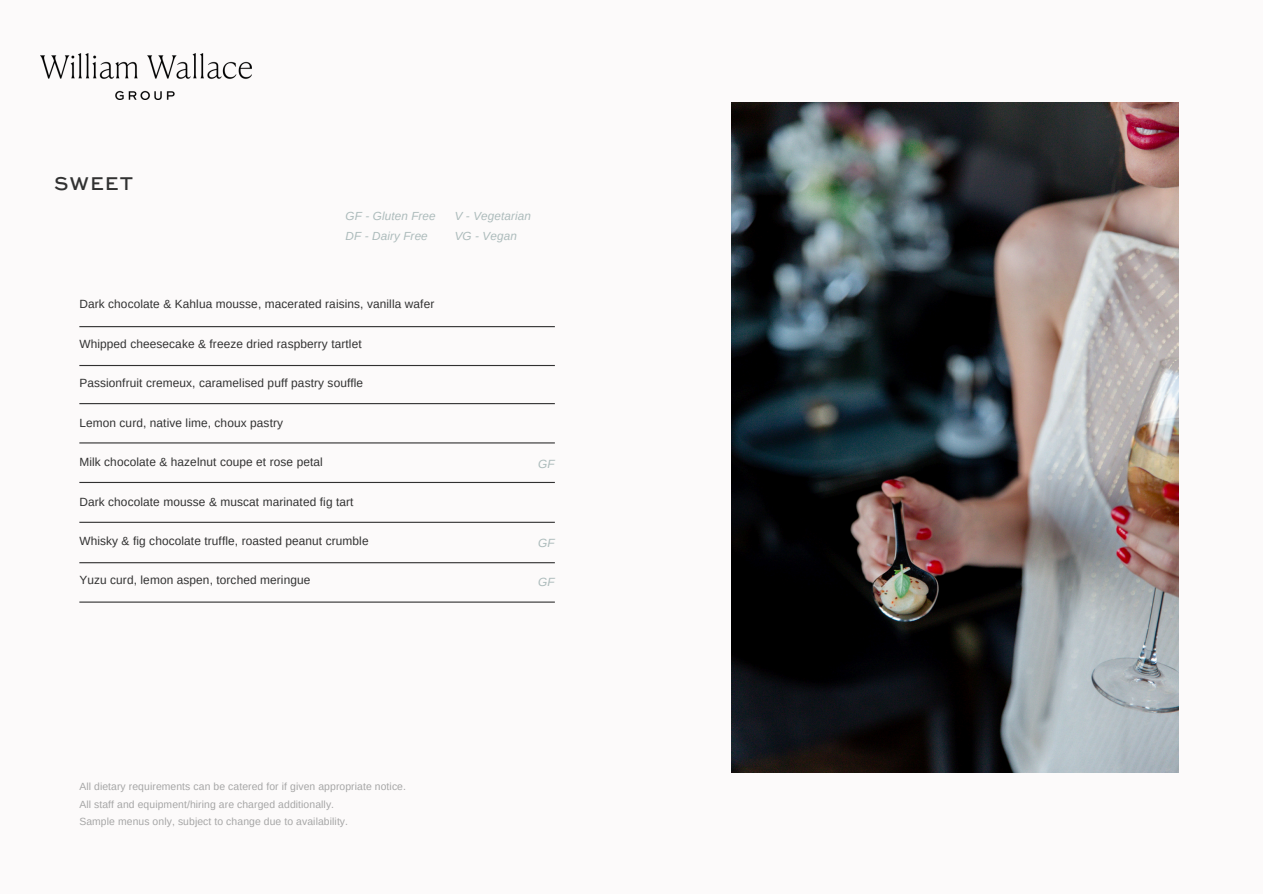
<style>
.page{position:relative;width:1263px;height:894px;background:#fff}
.page>*{position:absolute;margin:0;border:0;box-sizing:border-box;transform-origin:0 0}
.t1{font:500 19.5px "Sweet Sans Pro";letter-spacing:.045em;color:#313131}
.t2{font:11.85px "Arimo";letter-spacing:.01em;color:#313131}
.t3{font:italic 11.85px "Arimo";color:#acbbbb}
.t4{font:italic 11.7px/19.5px "Arimo";letter-spacing:.01em;color:#acbbbb}
.t5{font:10.35px "Arimo";letter-spacing:.01em;color:#a6a6a6}
</style>
<div class="page">
<div style="left:0;top:0;width:1263px;height:893px;background:#fcfafa"></div>
<img style="left:41px;top:53px;width:210px;height:46px">
<img style="left:731px;top:103px;width:447px;height:669px">
<hr style="left:79px;top:326px;width:476px;height:1px;background:#313131">
<hr style="left:79px;top:365px;width:476px;height:1px;background:#313131">
<hr style="left:79px;top:403px;width:476px;height:1px;background:#313131">
<hr style="left:79px;top:442px;width:476px;height:1px;background:#313131">
<hr style="left:79px;top:481px;width:476px;height:2px;background:#313131">
<hr style="left:79px;top:521px;width:476px;height:1px;background:#313131">
<hr style="left:79px;top:562px;width:476px;height:1px;background:#313131">
<hr style="left:79px;top:601px;width:476px;height:1px;background:#313131">
<h3 class="t1" style="left:54px;top:175px;width:80px">SWEET</h3>
<h3 class="t4" style="left:346px;top:206px;width:92px">GF - Gluten Free<br>DF - Dairy Free</h3>
<h3 class="t4" style="left:455px;top:206px;width:78px">V - Vegetarian<br>VG - Vegan</h3>
<h3 class="t2" style="left:79px;top:297px;width:356px">Dark chocolate &amp; Kahlua mousse, macerated raisins, vanilla wafer</h3>
<h3 class="t2" style="left:79px;top:337px;width:284px">Whipped cheesecake &amp; freeze dried raspberry tartlet</h3>
<h3 class="t2" style="left:79px;top:376px;width:285px">Passionfruit cremeux, caramelised puff pastry souffle</h3>
<h3 class="t2" style="left:79px;top:416px;width:205px">Lemon curd, native lime, choux pastry</h3>
<h2 class="t2" style="left:79px;top:455px;width:245px">Milk chocolate &amp; hazelnut coupe et rose petal</h2>
<h2 class="t2" style="left:79px;top:494px;width:276px">Dark chocolate mousse &amp; muscat marinated fig tart</h2>
<h2 class="t2" style="left:79px;top:534px;width:291px">Whisky &amp; fig chocolate truffle, roasted peanut crumble</h2>
<p class="t2" style="left:79px;top:573px;width:233px">Yuzu curd, lemon aspen, torched meringue</p>
<p class="t3" style="left:538px;top:457px;width:18px">GF</p>
<p class="t3" style="left:538px;top:536px;width:18px">GF</p>
<p class="t3" style="left:538px;top:575px;width:18px">GF</p>
<h3 class="t5" style="left:79px;top:780px;width:328px">All dietary requirements can be catered for if given appropriate notice.</h3>
<h3 class="t5" style="left:79px;top:798px;width:256px">All staff and equipment/hiring are charged additionally.</h3>
<h3 class="t5" style="left:79px;top:815px;width:270px">Sample menus only, subject to change due to availability.</h3>
</div>
